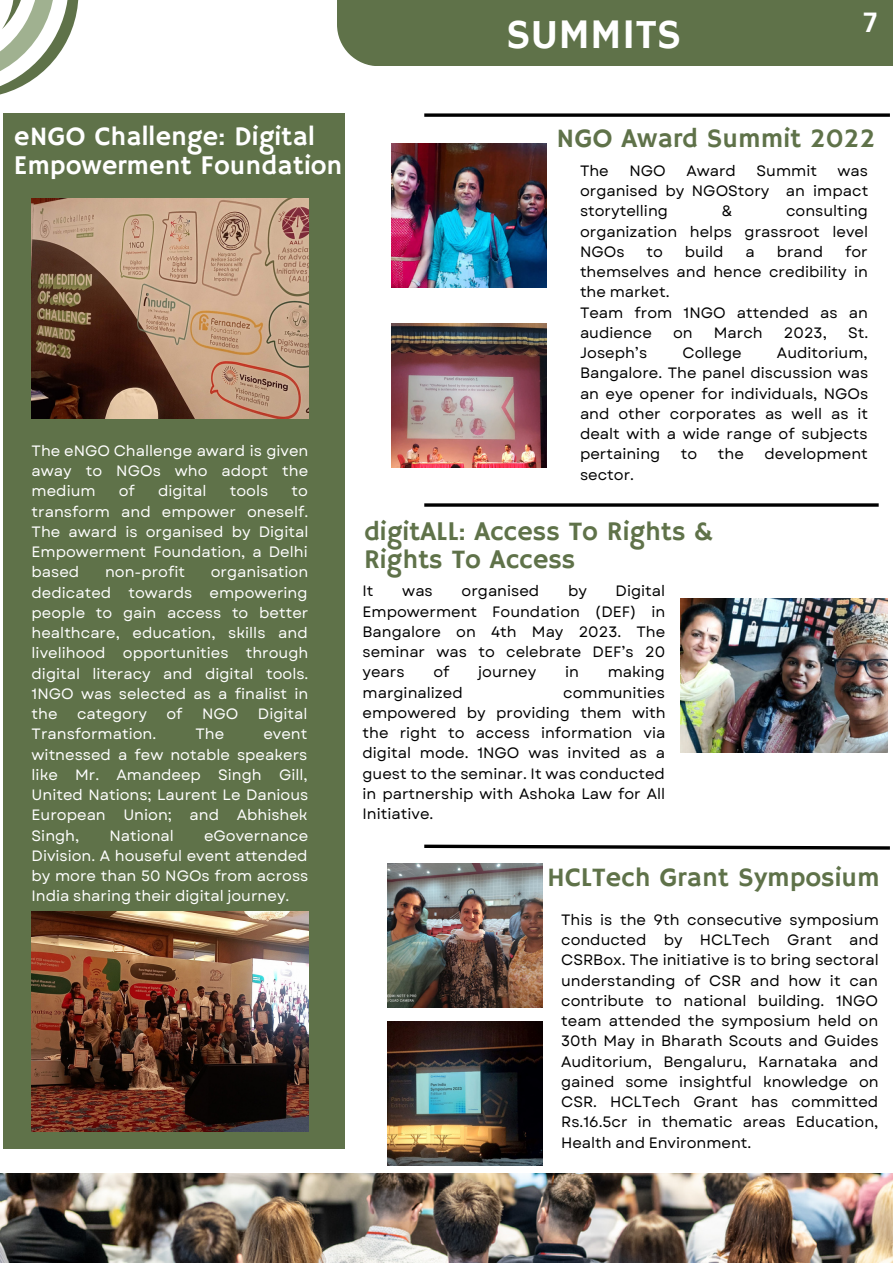
<style>
.page{position:relative;width:893px;height:1264px;background:#fff}
.page>*{position:absolute;margin:0;border:0;box-sizing:border-box;transform-origin:0 0}
.t1{font:42px "Hammersmith One";color:#fff}
.t2{font:27px "Hammersmith One";color:#5f7249}
.t3{font:27px/29.2px "Hammersmith One";color:#fff}
.t4{font:700 27px "Canva Sans";color:#fff}
.t5{font:15px/20.2px "Garet";color:#000;text-align:justify}
.t6{font:15px/20.2px "Garet";color:#fff;text-align:justify}
</style>
<div class="page">
<div style="left:3px;top:113px;width:341px;height:1035px;background:#5f7249"></div>
<img style="left:32px;top:198px;width:276px;height:220px">
<img style="left:32px;top:911px;width:276px;height:220px">
<img style="left:680px;top:598px;width:207px;height:154px">
<img style="left:387px;top:1021px;width:156px;height:144px">
<img style="left:391px;top:144px;width:155px;height:144px">
<svg style="left:424px;top:113px;width:465px;height:4px;background:#272727"></svg>
<hr style="left:424px;top:503px;width:454px;height:3px;background:#000">
<svg style="left:424px;top:844px;width:466px;height:6px"></svg>
<div style="left:337px;top:0;width:555px;height:66px;background:#5f7249"></div>
<svg style="left:0;top:0;width:79px;height:95px"></svg>
<img style="left:391px;top:323px;width:155px;height:144px">
<img style="left:387px;top:863px;width:156px;height:144px">
<img style="left:0;top:1173px;width:892px;height:89px">
<p class="t1" style="left:506px;top:10px;width:176px">SUMMITS</p>
<p class="t4" style="left:863px;top:3px;width:15px">7</p>
<p class="t3" style="left:14px;top:123px;width:330px">eNGO Challenge: Digital<br>Empowerment Foundation</p>
<p class="t6" style="left:32px;top:440px;width:278px">The eNGO Challenge award is given away to NGOs who adopt the medium</p>
<p class="t6" style="left:119px;top:481px;width:18px">of</p>
<p class="t6" style="left:158px;top:481px;width:50px">digital</p>
<p class="t6" style="left:230px;top:481px;width:40px">tools</p>
<p class="t6" style="left:32px;top:481px;width:278px;text-indent:260px">to transform and empower oneself.<br>The award is organised by Digital Empowerment Foundation, a Delhi based</p>
<p class="t6" style="left:105px;top:562px;width:82px">non-profit</p>
<p class="t6" style="left:32px;top:562px;width:278px;text-indent:179px">organisation dedicated towards empowering people to gain access to better healthcare, education, skills and livelihood opportunities through digital literacy and digital tools.<br>1NGO was selected as a finalist in the</p>
<p class="t6" style="left:77px;top:703px;width:71px">category</p>
<p class="t6" style="left:166px;top:703px;width:18px">of</p>
<p class="t6" style="left:202px;top:703px;width:38px">NGO</p>
<p class="t6" style="left:258px;top:703px;width:51px">Digital</p>
<p class="t6" style="left:32px;top:724px;width:126px">Transformation.</p>
<p class="t6" style="left:195px;top:724px;width:30px">The</p>
<p class="t6" style="left:32px;top:724px;width:278px;text-indent:232px">event witnessed a few notable speakers like Mr. Amandeep Singh Gill, United Nations; Laurent Le Danious European Union; and Abhishek Singh,</p>
<p class="t6" style="left:109px;top:825px;width:66px">National</p>
<p class="t6" style="left:32px;top:825px;width:278px;text-indent:172px">eGovernance Division. A houseful event attended by more than 50 NGOs from across India sharing their digital journey.</p>
<p class="t2" style="left:556px;top:122px;width:320px">NGO Award Summit 2022</p>
<p class="t5" style="left:580px;top:161px;width:30px">The</p>
<p class="t5" style="left:629px;top:161px;width:38px">NGO</p>
<p class="t5" style="left:686px;top:161px;width:51px">Award</p>
<p class="t5" style="left:756px;top:161px;width:62px">Summit</p>
<p class="t5" style="left:580px;top:161px;width:290px;text-indent:257px">was organised by NGOStory an impact storytelling</p>
<p class="t5" style="left:580px;top:201px;width:289px;text-indent:206px">consulting organization helps grassroot level NGOs</p>
<p class="t5" style="left:721px;top:201px;width:12px">&amp;</p>
<p class="t5" style="left:580px;top:241px;width:289px;text-indent:265px">for themselves and hence credibility in the market.</p>
<p class="t5" style="left:580px;top:302px;width:289px">Team from 1NGO attended as an audience</p>
<p class="t5" style="left:646px;top:241px;width:18px">to</p>
<p class="t5" style="left:684px;top:241px;width:40px">build</p>
<p class="t5" style="left:745px;top:241px;width:11px">a</p>
<p class="t5" style="left:776px;top:241px;width:48px">brand</p>
<p class="t5" style="left:673px;top:322px;width:21px">on</p>
<p class="t5" style="left:713px;top:322px;width:50px">March</p>
<p class="t5" style="left:783px;top:322px;width:44px">2023,</p>
<p class="t5" style="left:847px;top:322px;width:22px">St.</p>
<p class="t5" style="left:580px;top:343px;width:69px">Joseph’s</p>
<p class="t5" style="left:682px;top:343px;width:61px">College</p>
<p class="t5" style="left:580px;top:343px;width:290px;text-indent:197px">Auditorium, Bangalore. The panel discussion was an eye opener for individuals, NGOs and other corporates as well as it dealt with a wide range of subjects pertaining</p>
<p class="t5" style="left:680px;top:444px;width:18px">to</p>
<p class="t5" style="left:717px;top:444px;width:28px">the</p>
<p class="t5" style="left:764px;top:444px;width:105px">development</p>
<p class="t5" style="left:580px;top:464px;width:56px">sector.</p>
<p class="t2" style="left:364px;top:516px;width:350px">digitALL: Access To Rights &amp;</p>
<p class="t2" style="left:364px;top:544px;width:213px">Rights To Access</p>
<p class="t5" style="left:362px;top:581px;width:304px;text-indent:253px">Digital Empowerment Foundation (DEF) in Bangalore on 4th May 2023. The seminar was to celebrate DEF’s 20 years</p>
<p class="t5" style="left:362px;top:581px;width:13px">It</p>
<p class="t5" style="left:402px;top:581px;width:32px">was</p>
<p class="t5" style="left:461px;top:581px;width:79px">organised</p>
<p class="t5" style="left:568px;top:581px;width:20px">by</p>
<p class="t5" style="left:433px;top:662px;width:18px">of</p>
<p class="t5" style="left:478px;top:662px;width:60px">journey</p>
<p class="t5" style="left:565px;top:662px;width:15px">in</p>
<p class="t5" style="left:607px;top:662px;width:59px">making</p>
<p class="t5" style="left:362px;top:682px;width:102px">marginalized</p>
<p class="t5" style="left:362px;top:682px;width:304px;text-indent:201px">communities empowered by providing them with the right to access information via digital mode. 1NGO was invited as a guest to the seminar. It was conducted in partnership with Ashoka Law for All Initiative.</p>
<p class="t2" style="left:547px;top:861px;width:334px">HCLTech Grant Symposium</p>
<p class="t5" style="left:561px;top:909px;width:319px">This is the 9th consecutive symposium conducted by HCLTech Grant and CSRBox. The initiative is to bring sectoral understanding of CSR and how it can contribute to national building. 1NGO team attended the symposium held on 30th May in Bharath Scouts and Guides Auditorium, Bengaluru, Karnataka and gained some insightful knowledge on CSR. HCLTech Grant has committed Rs.16.5cr in thematic areas Education, Health and Environment.</p>
</div>
